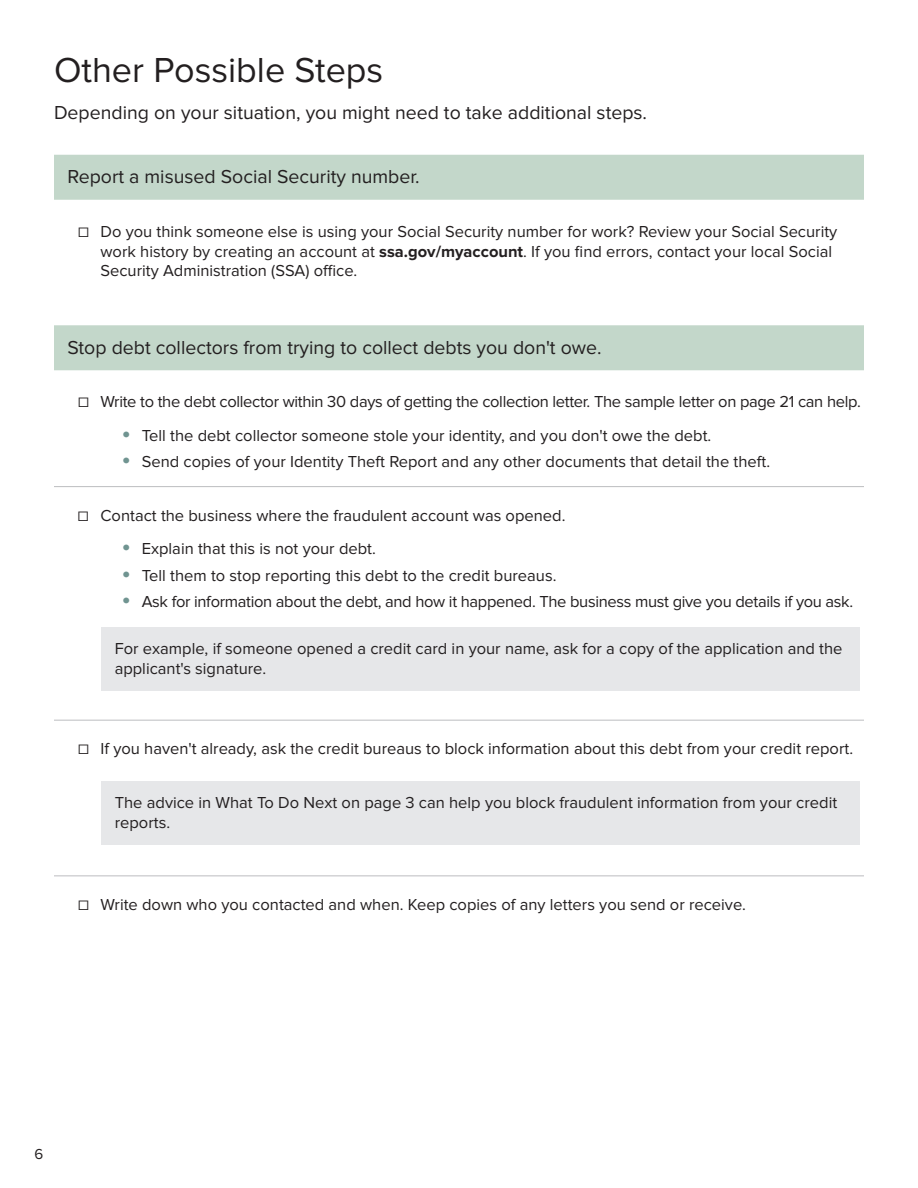
<style>
.page{position:relative;width:918px;height:1188px;background:#fff}
.page>*{position:absolute;margin:0;border:0;box-sizing:border-box;transform-origin:0 0}
.t1{font:36px "Proxima Nova";color:#231f20}
.t2{font:19.5px "Proxima Nova";color:#231f20}
.t3{font:16.5px/19.8px "Proxima Nova";color:#231f20}
.t4{font:16.5px "Proxima Nova";letter-spacing:-.02em;color:#231f20}
.t5{font:15px "Proxima Nova";color:#231f20}
.s1{font-weight:700}
.s2{font-size:27px;color:#709491}
</style>
<div class="page">
<div style="left:54px;top:155px;width:810px;height:45px;background:#c3d7ca"></div>
<div style="left:54px;top:325px;width:810px;height:45px;background:#c3d7ca"></div>
<hr style="left:54px;top:486px;width:810px;height:1px;background:#bcbdc0">
<div style="left:101px;top:627px;width:759px;height:64px;background:#e6e7e9"></div>
<hr style="left:54px;top:720px;width:810px;height:1px;background:#bcbdc0">
<div style="left:101px;top:781px;width:759px;height:64px;background:#e6e7e9"></div>
<hr style="left:54px;top:875px;width:810px;height:1px;background:#bcbdc0">
<h1 class="t1" style="left:54px;top:50px;width:331px">Other Possible Steps</h1>
<p class="t2" style="left:54px;top:102px;width:595px">Depending on your situation, you might need to take additional steps.</p>
<p class="t2" style="left:67px;top:166px;width:354px">Report a misused Social Security number.</p>
<p class="t3" style="left:101px;top:222px;width:738px;text-indent:-23px">☐ Do you think someone else is using your Social Security number for work? Review your Social Security work history by creating an account at <span class="s1">ssa.gov/myaccount</span>. If you find errors, contact your local Social<br>Security Administration (SSA) office.</p>
<p class="t2" style="left:68px;top:336px;width:535px">Stop debt collectors from trying to collect debts you don't owe.</p>
<p class="t4" style="left:78px;top:392px;width:784px">☐ Write to the debt collector within 30 days of getting the collection letter. The sample letter on page 21 can help.</p>
<p class="t3" style="left:122px;top:426px;width:591px"><span class="s2">•</span> Tell the debt collector someone stole your identity, and you don't owe the debt.</p>
<p class="t3" style="left:122px;top:452px;width:650px"><span class="s2">•</span> Send copies of your Identity Theft Report and any other documents that detail the theft.</p>
<p class="t3" style="left:78px;top:506px;width:489px">☐ Contact the business where the fraudulent account was opened.</p>
<p class="t3" style="left:122px;top:539px;width:256px"><span class="s2">•</span> Explain that this is not your debt.</p>
<p class="t3" style="left:122px;top:565px;width:437px"><span class="s2">•</span> Tell them to stop reporting this debt to the credit bureaus.</p>
<p class="t4" style="left:122px;top:592px;width:733px"><span class="s2">•</span> Ask for information about the debt, and how it happened. The business must give you details if you ask.</p>
<p class="t3" style="left:115px;top:639px;width:729px">For example, if someone opened a credit card in your name, ask for a copy of the application and the applicant's signature.</p>
<p class="t3" style="left:78px;top:739px;width:777px">☐ If you haven't already, ask the credit bureaus to block information about this debt from your credit report.</p>
<p class="t3" style="left:115px;top:793px;width:724px">The advice in What To Do Next on page 3 can help you block fraudulent information from your credit reports.</p>
<p class="t3" style="left:78px;top:895px;width:670px">☐ Write down who you contacted and when. Keep copies of any letters you send or receive.</p>
<p class="t5" style="left:34px;top:1146px;width:10px">6</p>
</div>
